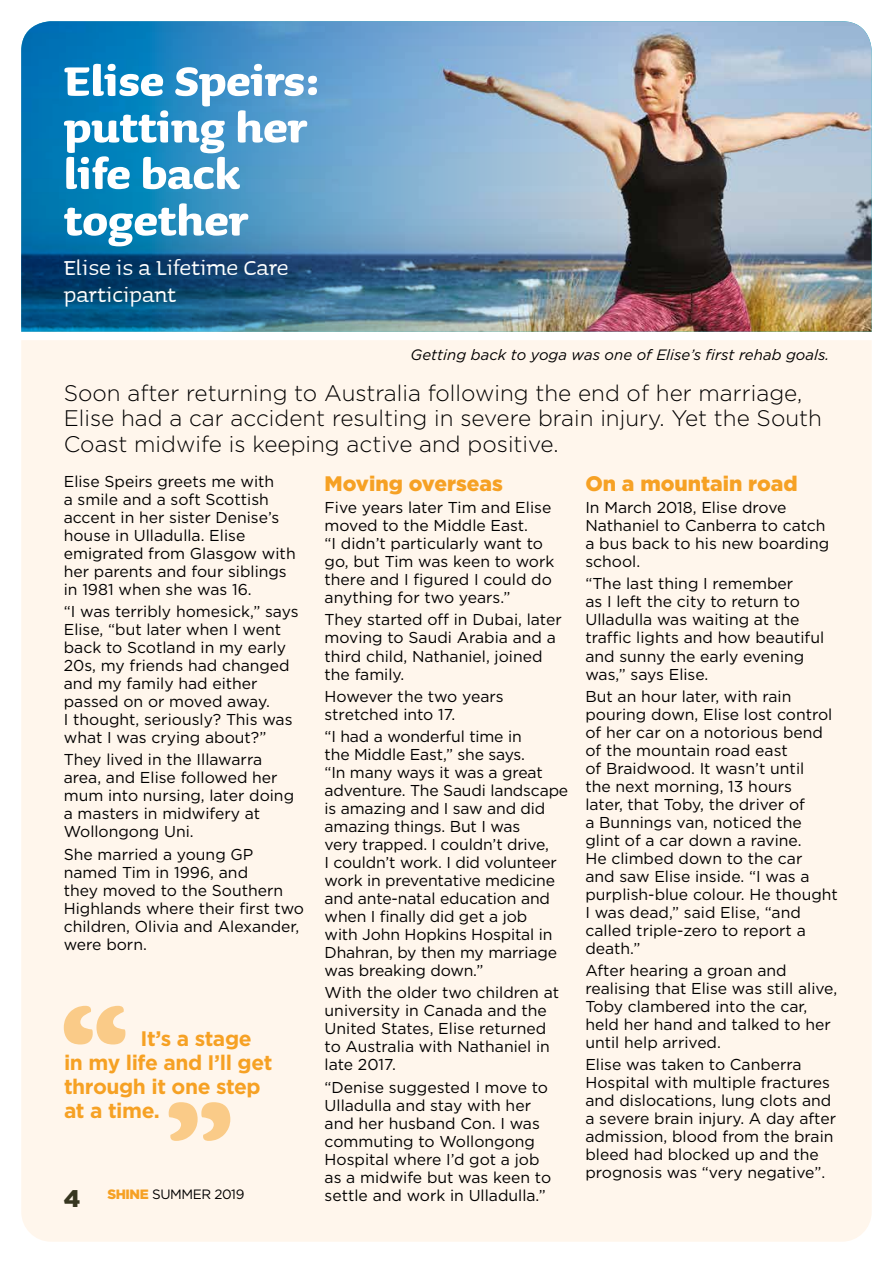
<style>
.page{position:relative;width:893px;height:1263px;background:#fff}
.page>*{position:absolute;margin:0;border:0;box-sizing:border-box;transform-origin:0 0}
.t1{font:700 52.5px/46.5px "Sauna";color:#fff}
.t2{font:27px/27px "Sauna";color:#fff}
.t3{font:900 24px "Gotham";color:#373620}
.t4{font:300 22.5px/25.5px "Gotham";color:#000}
.t5{font:700 21px/24px "Gotham";letter-spacing:-.02em;color:#f6a124}
.t6{font:900 21px "Gotham";color:#f6a124}
.t7{font:15.75px/18px "Gotham";color:#000}
.t8{font:italic 15px "Gotham";color:#000}
.t9{font:13.5px "Gotham";letter-spacing:-.03em;color:#000}
.s1{font-weight:900;color:#f6a124}
</style>
<div class="page">
<div style="left:21px;top:340px;width:851px;height:902px;background:#fff6ec"></div>
<img style="left:21px;top:21px;width:851px;height:311px">
<svg style="left:64px;top:1006px;width:61px;height:38px;background:#fbd9aa"></svg>
<svg style="left:169px;top:1102px;width:61px;height:39px;background:#fbdaab"></svg>
<h2 class="t1" style="left:64px;top:55px;width:258px">Elise Speirs: putting her life back together</h2>
<p class="t2" style="left:64px;top:253px;width:226px">Elise is a Lifetime Care participant</p>
<p class="t8" style="left:411px;top:345px;width:420px">Getting back to yoga was one of Elise’s first rehab goals.</p>
<p class="t4" style="left:64px;top:379px;width:760px">Soon after returning to Australia following the end of her marriage,<br>Elise had a car accident resulting in severe brain injury. Yet the South<br>Coast midwife is keeping active and positive.</p>
<p class="t7" style="left:64px;top:472px;width:233px">Elise Speirs greets me with<br>a smile and a soft Scottish accent in her sister Denise’s house in Ulladulla. Elise emigrated from Glasgow with her parents and four siblings in 1981 when she was 16.</p>
<p class="t7" style="left:64px;top:602px;width:236px">“I was terribly homesick,” says<br>Elise, “but later when I went back to Scotland in my early<br>20s, my friends had changed and my family had either passed on or moved away.<br>I thought, seriously? This was what I was crying about?”</p>
<p class="t7" style="left:64px;top:750px;width:232px">They lived in the Illawarra area, and Elise followed her mum into nursing, later doing a masters in midwifery at<br>Wollongong Uni.</p>
<p class="t7" style="left:64px;top:845px;width:242px">She married a young GP named Tim in 1996, and<br>they moved to the Southern<br>Highlands where their first two children, Olivia and Alexander, were born.</p>
<h3 class="t6" style="left:325px;top:469px;width:180px">Moving overseas</h3>
<p class="t7" style="left:325px;top:498px;width:231px">Five years later Tim and Elise moved to the Middle East.<br>“I didn’t particularly want to go, but Tim was keen to work there and I figured I could do anything for two years.”</p>
<p class="t7" style="left:325px;top:611px;width:239px">They started off in Dubai, later moving to Saudi Arabia and a third child, Nathaniel, joined the family.</p>
<p class="t7" style="left:325px;top:687px;width:181px">However the two years stretched into 17.</p>
<p class="t7" style="left:325px;top:727px;width:245px">“I had a wonderful time in<br>the Middle East,” she says.<br>“In many ways it was a great adventure. The Saudi landscape is amazing and I saw and did amazing things. But I was<br>very trapped. I couldn’t drive,<br>I couldn’t work. I did volunteer work in preventative medicine and ante-natal education and when I finally did get a job<br>with John Hopkins Hospital in<br>Dhahran, by then my marriage was breaking down.”</p>
<p class="t7" style="left:325px;top:983px;width:236px">With the older two children at university in Canada and the<br>United States, Elise returned to Australia with Nathaniel in late 2017.</p>
<p class="t7" style="left:325px;top:1078px;width:228px">“Denise suggested I move to<br>Ulladulla and stay with her and her husband Con. I was commuting to Wollongong<br>Hospital where I’d got a job as a midwife but was keen to settle and work in Ulladulla.”</p>
<h3 class="t6" style="left:585px;top:469px;width:214px">On a mountain road</h3>
<p class="t7" style="left:585px;top:498px;width:245px">In March 2018, Elise drove<br>Nathaniel to Canberra to catch a bus back to his new boarding school.</p>
<p class="t7" style="left:585px;top:575px;width:240px">“The last thing I remember<br>as I left the city to return to<br>Ulladulla was waiting at the traffic lights and how beautiful and sunny the early evening was,” says Elise.</p>
<p class="t7" style="left:585px;top:687px;width:254px">But an hour later, with rain pouring down, Elise lost control of her car on a notorious bend of the mountain road east<br>of Braidwood. It wasn’t until<br>the next morning, 13 hours<br>later, that Toby, the driver of<br>a Bunnings van, noticed the glint of a car down a ravine.<br>He climbed down to the car<br>and saw Elise inside. “I was a purplish-blue colour. He thought<br>I was dead,” said Elise, “and called triple-zero to report a death.”</p>
<p class="t7" style="left:585px;top:961px;width:253px">After hearing a groan and realising that Elise was still alive,<br>Toby clambered into the car, held her hand and talked to her until help arrived.</p>
<p class="t7" style="left:585px;top:1055px;width:252px">Elise was taken to Canberra<br>Hospital with multiple fractures and dislocations, lung clots and a severe brain injury. A day after admission, blood from the brain bleed had blocked up and the prognosis was “very negative”.</p>
<p class="t5" style="left:64px;top:1026px;width:210px;text-indent:76px">It’s a stage in my life and I’ll get through it one step at a time.</p>
<p class="t9" style="left:107px;top:1185px;width:139px"><span class="s1">SHINE</span> SUMMER 2019</p>
<h3 class="t3" style="left:64px;top:1182px;width:18px">4</h3>
</div>
